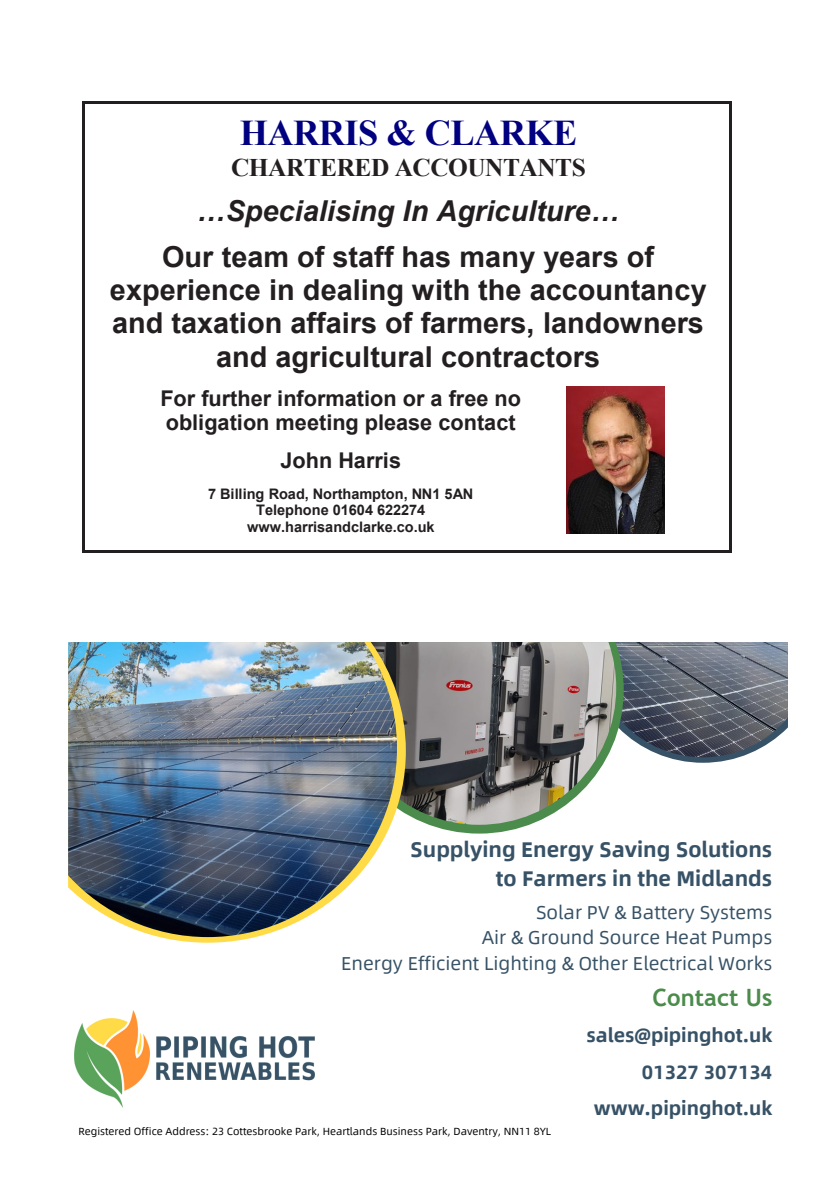
<style>
.page{position:relative;width:840px;height:1191px;background:#fff}
.page>*{position:absolute;margin:0;border:0;box-sizing:border-box;transform-origin:0 0}
.t1{font:700 36.2px "Times New Roman";letter-spacing:-.015em;color:#000080}
.t2{font:700 28.8px/33.2px "Arial";color:#231f20;text-align:center}
.t3{font:700 25.4px "Times New Roman";letter-spacing:-.02em;color:#231f20}
.t4{font:700 23.8px "Trebuchet MS";color:#4b8b4b}
.t5{font:700 21.6px/25px "Arial";color:#231f20}
.t6{font:700 21.2px/29px "Alibaba Sans";color:#375266;text-align:right}
.t7{font:700 19.4px/36.6px "Alibaba Sans";color:#375266;text-align:right}
.t8{font:18.8px/25.4px "Alibaba Sans";color:#375266;text-align:right}
.t9{font:700 14.6px/16.6px "Arial";letter-spacing:-.005em;color:#231f20;text-align:center}
.t10{font:10.4px "Alibaba Sans";color:#000}
.s1{font-style:italic}
</style>
<div class="page">
<svg style="left:667px;top:757px;width:72px;height:5px"></svg>
<img style="left:623px;top:642px;width:164px;height:115px">
<svg style="left:427px;top:642px;width:196px;height:191px"></svg>
<img style="left:405px;top:642px;width:211px;height:182px">
<svg style="left:160px;top:642px;width:245px;height:300px"></svg>
<img style="left:68px;top:642px;width:329px;height:295px">
<img style="left:74px;top:1010px;width:240px;height:97px">
<img style="left:566px;top:387px;width:98px;height:146px">
<hr style="left:84px;top:101px;width:644px;height:3px;background:#231f20">
<hr style="left:82px;top:104px;width:2px;height:446px;background:#231f20">
<hr style="left:728px;top:104px;width:2px;height:446px;background:#231f20">
<hr style="left:84px;top:550px;width:644px;height:2px;background:#231f20">
<p class="t1" style="left:239px;top:106px;width:339px">HARRIS &amp; CLARKE</p>
<p class="t3" style="left:231px;top:149px;width:356px">CHARTERED ACCOUNTANTS</p>
<p class="t2" style="left:162px;top:188px;width:493px;line-height:45.8px"><span class="s1">…Specialising In Agriculture…<br></span>Our team of staff has many years of</p>
<p class="t2" style="left:110px;top:274px;width:598px">experience in dealing with the accountancy and taxation affairs of farmers, landowners and agricultural contractors</p>
<p class="t5" style="left:160px;top:386px;width:362px">For further information or a free no obligation meeting please contact</p>
<p class="t5" style="left:280px;top:448px;width:122px">John Harris</p>
<p class="t9" style="left:208px;top:485px;width:266px">7 Billing Road, Northampton, NN1 5AN<br>Telephone 01604 622274 www.harrisandclarke.co.uk</p>
<p class="t6" style="left:410px;top:834px;width:363px">Supplying Energy Saving Solutions to Farmers in the Midlands</p>
<p class="t8" style="left:341px;top:898px;width:432px">Solar PV &amp; Battery Systems<br>Air &amp; Ground Source Heat Pumps<br>Energy Efficient Lighting &amp; Other Electrical Works</p>
<p class="t4" style="left:652px;top:983px;width:121px">Contact Us</p>
<p class="t7" style="left:586px;top:1015px;width:187px">sales@pipinghot.uk<br>01327 307134</p>
<p class="t10" style="left:78px;top:1123px;width:474px">Registered Office Address: 23 Cottesbrooke Park, Heartlands Business Park, Daventry, NN11 8YL</p>
<p class="t7" style="left:593px;top:1089px;width:180px">www.pipinghot.uk</p>
</div>
